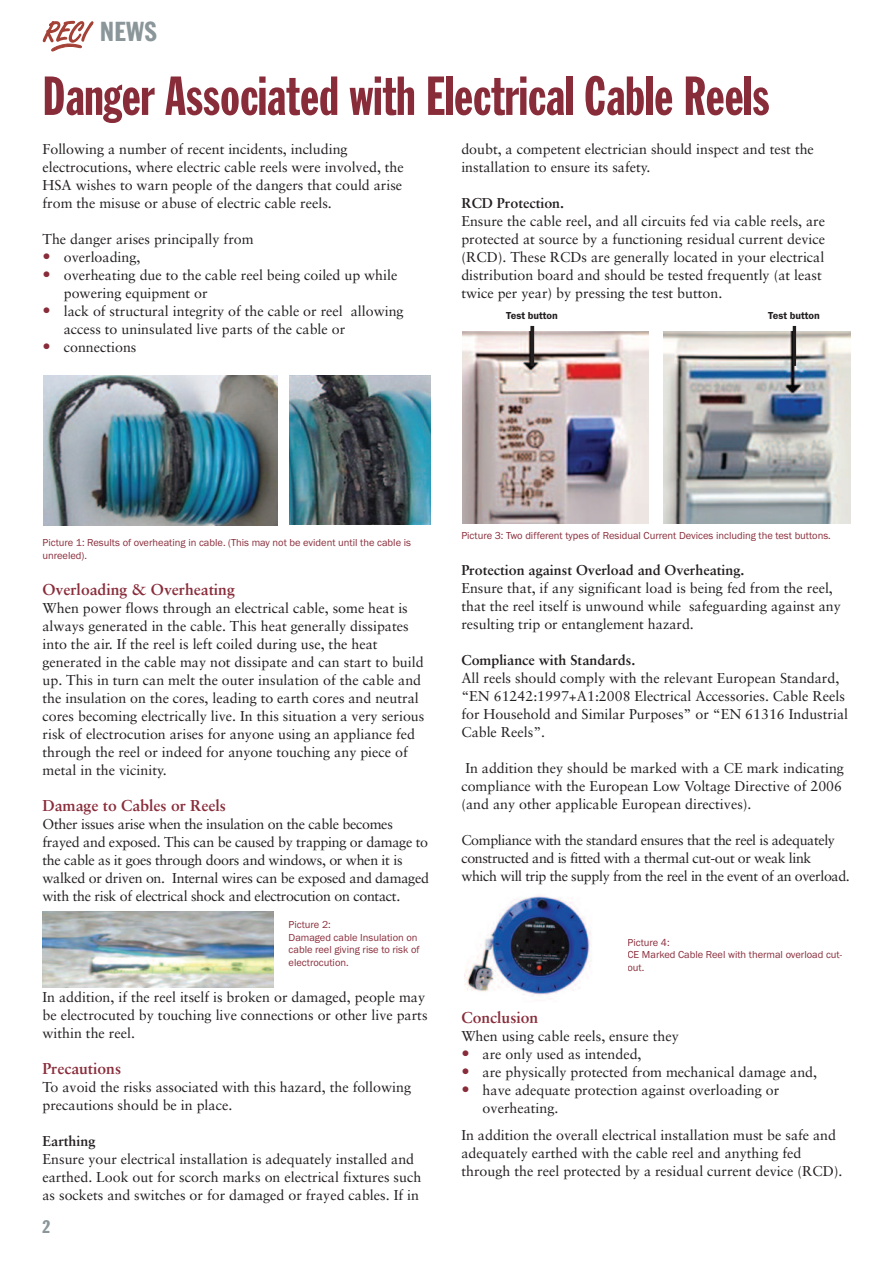
<style>
.page{position:relative;width:893px;height:1263px;background:#fff}
.page>*{position:absolute;margin:0;border:0;box-sizing:border-box;transform-origin:0 0}
.t1{font:54px "Franklin Gothic Extra Cond";color:#892c3a}
.t2{font:27px "Franklin Gothic Extra Cond";color:#8a969a;scale:1.2 1}
.t3{font:18px "Franklin Gothic Extra Cond";color:#8a969a;scale:1.2 1}
.t4{font:700 15.75px "Sabon";color:#892c3a}
.t5{font:14.25px/18px "Sabon";color:#231f20}
.t6{font:14.25px/18px "Sabon";letter-spacing:-.02em;color:#231f20}
.t7{font:14.25px/18px "Sabon";letter-spacing:-.025em;color:#231f20}
.t8{font:700 14.25px "Sabon";color:#231f20}
.t9{font:10.5px/12.6px "Franklin Gothic EF";color:#892c3a}
.t10{font:600 10.5px "Franklin Gothic EF";color:#231f20}
.s1{font-size:16.5px;color:#892c3a}
</style>
<div class="page">
<svg style="left:43px;top:21px;width:51px;height:30px"></svg>
<img style="left:43px;top:375px;width:235px;height:150px">
<img style="left:462px;top:331px;width:186px;height:192px">
<img style="left:664px;top:331px;width:186px;height:192px">
<img style="left:43px;top:911px;width:231px;height:76px">
<img style="left:289px;top:375px;width:142px;height:150px">
<img style="left:465px;top:895px;width:127px;height:102px">
<hr style="left:530px;top:326px;width:4px;height:40px;background:#231f20">
<hr style="left:793px;top:326px;width:3px;height:40px;background:#231f20">
<h2 class="t2" style="left:100px;top:22px;width:49px">NEWS</h2>
<h1 class="t1" style="left:43px;top:76px;width:728px">Danger Associated with Electrical Cable Reels</h1>
<p class="t5" style="left:43px;top:141px;width:363px">Following a number of recent incidents, including electrocutions, where electric cable reels were involved, the HSA wishes to warn people of the dangers that could arise from the misuse or abuse of electric cable reels.</p>
<p class="t5" style="left:43px;top:231px;width:213px">The danger arises principally from</p>
<p class="t5" style="left:43px;top:249px;width:99px"><span class="s1">•</span> overloading,</p>
<p class="t5" style="left:64px;top:267px;width:335px;text-indent:-21px"><span class="s1">•</span> overheating due to the cable reel being coiled up while powering equipment or</p>
<p class="t5" style="left:64px;top:303px;width:341px;text-indent:-21px"><span class="s1">•</span> lack of structural integrity of the cable or reel allowing access to uninsulated live parts of the cable or</p>
<p class="t5" style="left:43px;top:339px;width:96px"><span class="s1">•</span> connections</p>
<p class="t5" style="left:461px;top:141px;width:354px">doubt, a competent electrician should inspect and test the installation to ensure its safety.</p>
<p class="t8" style="left:461px;top:197px;width:104px">RCD Protection.</p>
<p class="t5" style="left:461px;top:213px;width:365px">Ensure the cable reel, and all circuits fed via cable reels, are protected at source by a functioning residual current device (RCD). These RCDs are generally located in your electrical distribution board and should be tested frequently (at least twice per year) by pressing the test button.</p>
<p class="t10" style="left:506px;top:312px;width:53px">Test button</p>
<p class="t10" style="left:768px;top:312px;width:53px">Test button</p>
<p class="t9" style="left:43px;top:536px;width:370px;line-height:13.5px">Picture 1: Results of overheating in cable. (This may not be evident until the cable is unreeled).</p>
<p class="t4" style="left:43px;top:583px;width:194px">Overloading &amp; Overheating</p>
<p class="t5" style="left:43px;top:600px;width:383px">When power flows through an electrical cable, some heat is always generated in the cable. This heat generally dissipates into the air. If the reel is left coiled during use, the heat generated in the cable may not dissipate and can start to build up. This in turn can melt the outer insulation of the cable and the insulation on the cores, leading to earth cores and neutral cores becoming electrically live. In this situation a very serious risk of electrocution arises for anyone using an appliance fed through the reel or indeed for anyone touching any piece of metal in the vicinity.</p>
<p class="t4" style="left:43px;top:799px;width:185px">Damage to Cables or Reels</p>
<p class="t6" style="left:43px;top:816px;width:388px">Other issues arise when the insulation on the cable becomes frayed and exposed. This can be caused by trapping or damage to the cable as it goes through doors and windows, or when it is walked or driven on. Internal wires can be exposed and damaged with the risk of electrical shock and electrocution on contact.</p>
<p class="t9" style="left:289px;top:919px;width:133px">Picture 2:<br>Damaged cable Insulation on cable reel giving rise to risk of electrocution.</p>
<p class="t5" style="left:43px;top:989px;width:387px">In addition, if the reel itself is broken or damaged, people may be electrocuted by touching live connections or other live parts within the reel.</p>
<p class="t4" style="left:43px;top:1062px;width:80px">Precautions</p>
<p class="t5" style="left:43px;top:1079px;width:370px">To avoid the risks associated with this hazard, the following precautions should be in place.</p>
<p class="t8" style="left:43px;top:1135px;width:54px">Earthing</p>
<p class="t5" style="left:43px;top:1151px;width:380px">Ensure your electrical installation is adequately installed and earthed. Look out for scorch marks on electrical fixtures such as sockets and switches or for damaged or frayed cables. If in</p>
<p class="t3" style="left:43px;top:1220px;width:8px">2</p>
<p class="t9" style="left:461px;top:530px;width:371px">Picture 3: Two different types of Residual Current Devices including the test buttons.</p>
<p class="t8" style="left:461px;top:564px;width:285px">Protection against Overload and Overheating.</p>
<p class="t5" style="left:461px;top:580px;width:381px">Ensure that, if any significant load is being fed from the reel, that the reel itself is unwound while safeguarding against any resulting trip or entanglement hazard.</p>
<p class="t8" style="left:461px;top:654px;width:175px">Compliance with Standards.</p>
<p class="t5" style="left:461px;top:670px;width:388px">All reels should comply with the relevant European Standard, “EN 61242:1997+A1:2008 Electrical Accessories. Cable Reels for Household and Similar Purposes” or “EN 61316 Industrial Cable Reels”.</p>
<p class="t5" style="left:461px;top:760px;width:384px">In addition they should be marked with a CE mark indicating compliance with the European Low Voltage Directive of 2006 (and any other applicable European directives).</p>
<p class="t7" style="left:461px;top:832px;width:390px">Compliance with the standard ensures that the reel is adequately constructed and is fitted with a thermal cut-out or weak link which will trip the supply from the reel in the event of an overload.</p>
<p class="t9" style="left:627px;top:937px;width:216px">Picture 4:<br>CE Marked Cable Reel with thermal overload cut&shy;out.</p>
<p class="t4" style="left:461px;top:1011px;width:78px">Conclusion</p>
<p class="t5" style="left:461px;top:1029px;width:219px">When using cable reels, ensure they</p>
<p class="t5" style="left:461px;top:1047px;width:182px"><span class="s1">•</span> are only used as intended,</p>
<p class="t5" style="left:461px;top:1065px;width:357px"><span class="s1">•</span> are physically protected from mechanical damage and,</p>
<p class="t5" style="left:483px;top:1083px;width:298px;text-indent:-21px"><span class="s1">•</span> have adequate protection against overloading or overheating.</p>
<p class="t5" style="left:461px;top:1127px;width:383px">In addition the overall electrical installation must be safe and adequately earthed with the cable reel and anything fed through the reel protected by a residual current device (RCD).</p>
</div>
